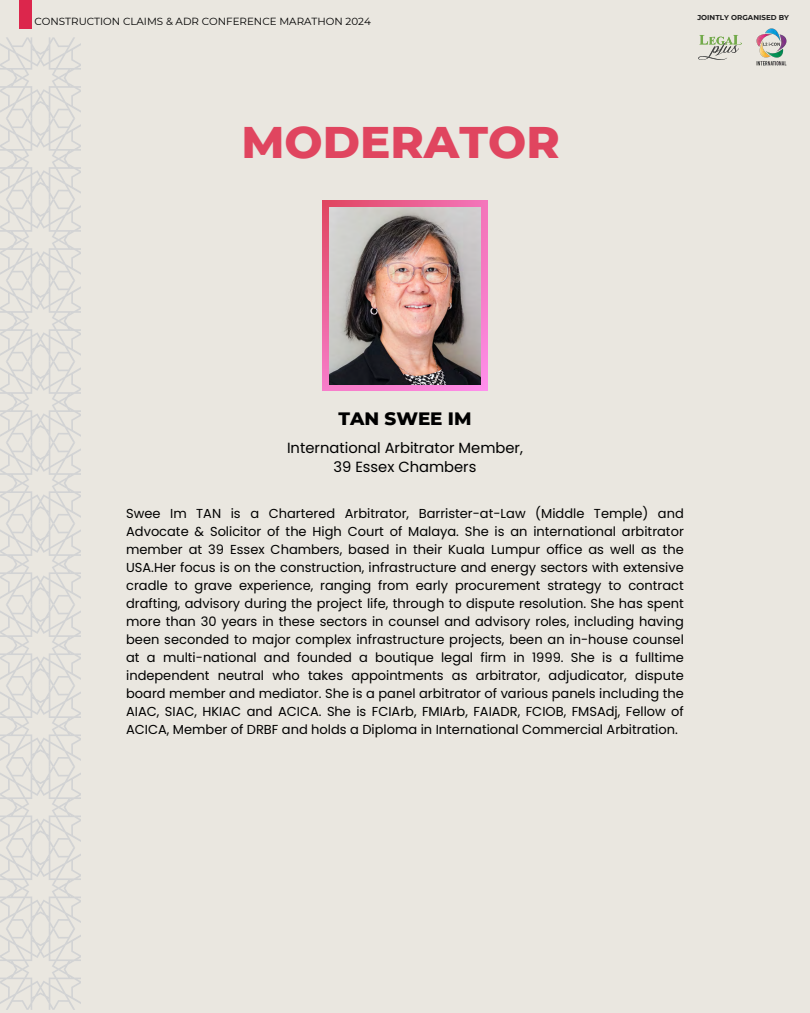
<style>
.page{position:relative;width:810px;height:1013px;background:#fff}
.page>*{position:absolute;margin:0;border:0;box-sizing:border-box;transform-origin:0 0}
.t1{font:800 45.2px "Montserrat";color:#e0455f}
.t2{font:800 18.3px "Montserrat";color:#000}
.t3{font:14.7px/19.8px "Poppins";color:#000;text-align:center}
.t4{font:13px/18px "Poppins";color:#000;text-align:justify}
.t5{font:10.3px "Montserrat";color:#000}
.t6{font:700 7.1px "Montserrat";letter-spacing:.005em;color:#1e1e1e}
</style>
<div class="page">
<div style="left:0;top:0;width:810px;height:1012px;background:#eae7e0"></div>
<svg style="left:0;top:37px;width:81px;height:972px"></svg>
<div style="left:19px;top:0;width:12px;height:28px;background:#dc264c"></div>
<svg style="left:698px;top:35px;width:44px;height:25px"></svg>
<img style="left:756px;top:28px;width:31px;height:38px">
<svg style="left:323px;top:201px;width:164px;height:189px"></svg>
<img style="left:329px;top:207px;width:152px;height:177px">
<p class="t5" style="left:34px;top:15px;width:338px">CONSTRUCTION CLAIMS &amp; ADR CONFERENCE MARATHON 2024</p>
<h1 class="t1" style="left:242px;top:114px;width:320px">MODERATOR</h1>
<p class="t6" style="left:697px;top:13px;width:93px">JOINTLY ORGANISED BY</p>
<h2 class="t2" style="left:338px;top:407px;width:135px">TAN SWEE IM</h2>
<p class="t3" style="left:287px;top:437px;width:238px">International Arbitrator Member,<br>39 Essex Chambers</p>
<p class="t4" style="left:126px;top:504px;width:559px">Swee Im TAN is a Chartered Arbitrator, Barrister-at-Law (Middle Temple) and Advocate &amp; Solicitor of the High Court of Malaya. She is an international arbitrator member at 39 Essex Chambers, based in their Kuala Lumpur office as well as the USA.Her focus is on the construction, infrastructure and energy sectors with extensive cradle to grave experience, ranging from early procurement strategy to contract drafting, advisory during the project life, through to dispute resolution. She has spent more than 30 years in these sectors in counsel and advisory roles, including having been seconded to major complex infrastructure projects, been an in-house counsel at a multi-national and founded a boutique legal firm in 1999. She is a fulltime independent neutral who takes appointments as arbitrator, adjudicator, dispute board member and mediator. She is a panel arbitrator of various panels including the AIAC, SIAC, HKIAC and ACICA. She is FCIArb, FMIArb, FAIADR, FCIOB, FMSAdj, Fellow of ACICA, Member of DRBF and holds a Diploma in International Commercial Arbitration.</p>
</div>
